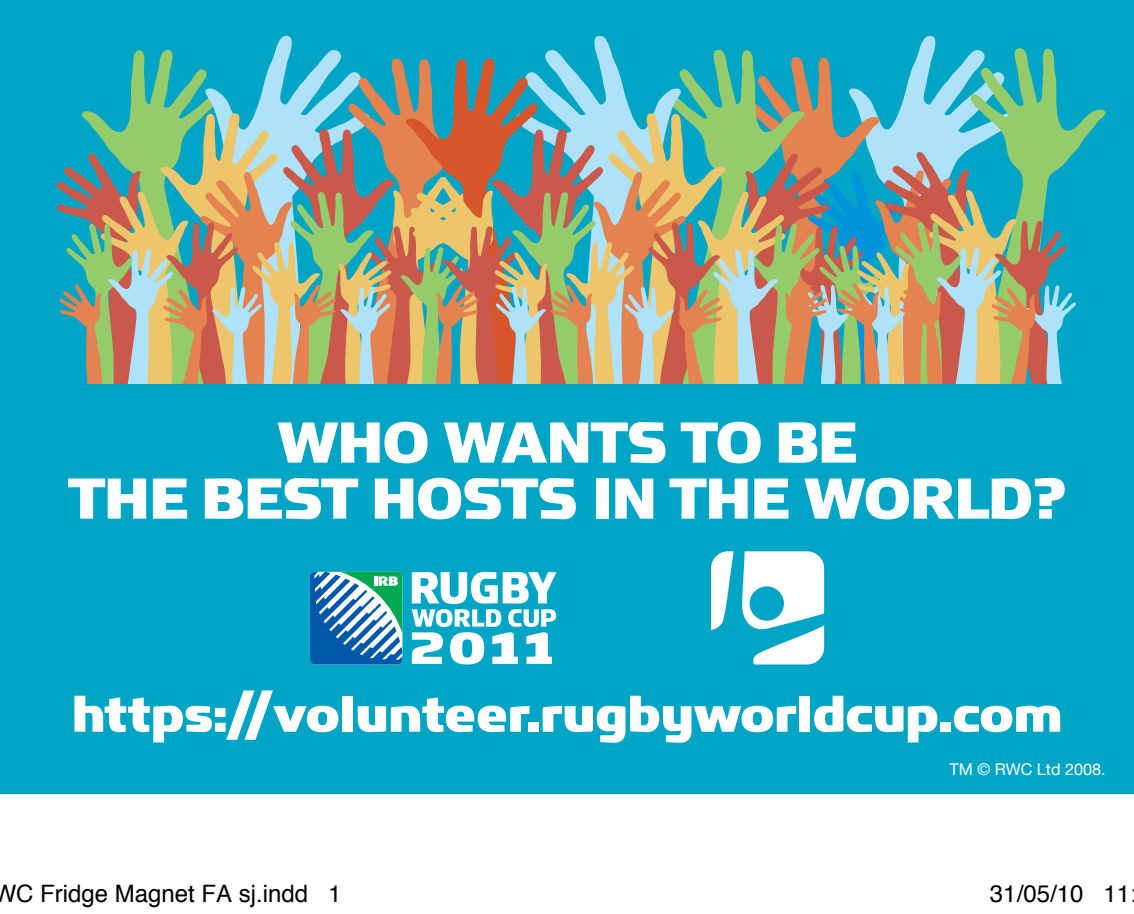
<style>
.page{position:relative;width:1134px;height:914px;background:#fff}
.page>*{position:absolute;margin:0;border:0;box-sizing:border-box;transform-origin:0 0}
.t1{font:63.6px/56px "RWC Heavy";letter-spacing:-.01em;color:#fff;text-align:center}
.t2{font:57.2px "RWC Heavy";letter-spacing:-.01em;color:#fff}
.t3{font:24px "Helvetica";color:#000}
.t4{font:16.4px "Helvetica Neue LT";color:#fff}
</style>
<div class="page">
<div style="left:0;top:0;width:1134px;height:794px;background:#00a4c4"></div>
<svg style="left:711px;top:551px;width:113px;height:113px"></svg>
<svg style="left:412px;top:572px;width:144px;height:92px"></svg>
<svg style="left:310px;top:572px;width:92px;height:92px;background:#569abb"></svg>
<svg style="left:82px;top:50px;width:121px;height:63px"></svg>
<svg style="left:203px;top:35px;width:144px;height:78px"></svg>
<svg style="left:898px;top:35px;width:71px;height:78px"></svg>
<svg style="left:347px;top:59px;width:59px;height:54px"></svg>
<svg style="left:805px;top:57px;width:72px;height:56px"></svg>
<svg style="left:683px;top:50px;width:122px;height:63px"></svg>
<svg style="left:969px;top:48px;width:137px;height:102px"></svg>
<svg style="left:539px;top:35px;width:144px;height:78px"></svg>
<svg style="left:406px;top:59px;width:133px;height:54px"></svg>
<svg style="left:56px;top:113px;width:1020px;height:271px"></svg>
<p class="t1" style="left:67px;top:412px;width:1001px">WHO WANTS TO BE<br>THE BEST HOSTS IN THE WORLD?</p>
<p class="t2" style="left:72px;top:678px;width:991px">https://volunteer.rugbyworldcup.com</p>
<p class="t4" style="left:949px;top:759px;width:158px">TM © RWC Ltd 2008.</p>
<p class="t3" style="left:-7px;top:875px;width:350px">WC Fridge Magnet FA sj.indd 1</p>
<p class="t3" style="left:990px;top:875px;width:148px">31/05/10 11:</p>
</div>
